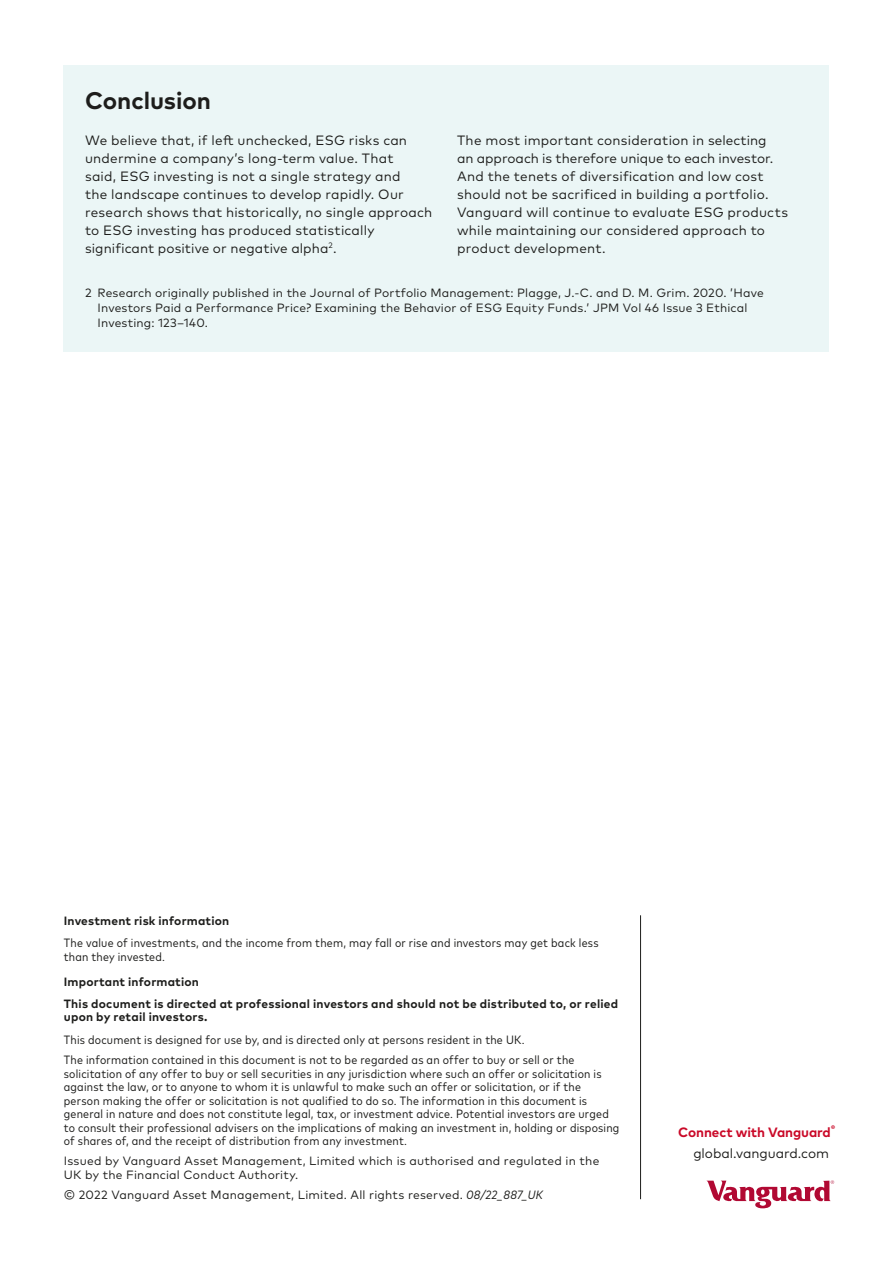
<style>
.page{position:relative;width:893px;height:1263px;background:#fff}
.page>*{position:absolute;margin:0;border:0;box-sizing:border-box;transform-origin:0 0}
.t1{font:700 24px "Mark Pro";letter-spacing:-.005em;color:#1d1d1b}
.t2{font:13.5px/18px "Mark Pro";letter-spacing:.015em;color:#1d1d1b}
.t3{font:700 13.5px/21px "Mark Pro";letter-spacing:-.01em;color:#ca0928}
.t4{font:condensed 12px/13.5px "Mark Pro";letter-spacing:.015em;color:#1d1d1b}
.t5{font:12px/15px "Mark Pro";letter-spacing:.015em;color:#1d1d1b}
.t6{font:700 12px/22.5px "Mark Pro";letter-spacing:.02em;color:#1d1d1b}
.s1{font-style:italic;font-stretch:condensed}
.s2{font-weight:400;color:#1d1d1b}
</style>
<div class="page">
<hr style="left:640px;top:915px;width:1px;height:284px;background:#1d1d1b">
<svg style="left:707px;top:1180px;width:127px;height:28px"></svg>
<div style="left:64px;top:65px;width:765px;height:287px;background:#ebf6f6"></div>
<h1 class="t1" style="left:85px;top:82px;width:127px">Conclusion</h1>
<p class="t2" style="left:85px;top:130px;width:349px">We believe that, if left unchecked, ESG risks can undermine a company’s long-term value. That<br>said, ESG investing is not a single strategy and<br>the landscape continues to develop rapidly. Our research shows that historically, no single approach to ESG investing has produced statistically significant positive or negative alpha<sup>2</sup>.</p>
<p class="t2" style="left:457px;top:130px;width:332px">The most important consideration in selecting<br>an approach is therefore unique to each investor.<br>And the tenets of diversification and low cost should not be sacrificed in building a portfolio.<br>Vanguard will continue to evaluate ESG products while maintaining our considered approach to product development.</p>
<p class="t5" style="left:98px;top:285px;width:668px;text-indent:-13px">2 Research originally published in the Journal of Portfolio Management: Plagge, J.-C. and D. M. Grim. 2020. ’Have<br>Investors Paid a Performance Price? Examining the Behavior of ESG Equity Funds.’ JPM Vol 46 Issue 3 Ethical<br>Investing: 123–140.</p>
<p class="t6" style="left:64px;top:908px;width:167px">Investment risk information</p>
<p class="t4" style="left:64px;top:935px;width:536px">The value of investments, and the income from them, may fall or rise and investors may get back less than they invested.</p>
<p class="t6" style="left:64px;top:969px;width:556px">Important information<br>This document is directed at professional investors and should not be distributed to, or relied</p>
<p class="t6" style="left:64px;top:1005px;width:145px">upon by retail investors.</p>
<p class="t4" style="left:64px;top:1029px;width:512px;line-height:20.2px">This document is designed for use by, and is directed only at persons resident in the UK.<br>The information contained in this document is not to be regarded as an offer to buy or sell or the</p>
<p class="t4" style="left:64px;top:1066px;width:557px">solicitation of any offer to buy or sell securities in any jurisdiction where such an offer or solicitation is against the law, or to anyone to whom it is unlawful to make such an offer or solicitation, or if the person making the offer or solicitation is not qualified to do so. The information in this document is general in nature and does not constitute legal, tax, or investment advice. Potential investors are urged to consult their professional advisers on the implications of making an investment in, holding or disposing of shares of, and the receipt of distribution from any investment.</p>
<p class="t5" style="left:64px;top:1153px;width:537px;line-height:13.5px">Issued by Vanguard Asset Management, Limited which is authorised and regulated in the<br>UK by the Financial Conduct Authority.</p>
<p class="t5" style="left:64px;top:1186px;width:481px">© 2022 Vanguard Asset Management, Limited. All rights reserved. <span class="s1">08/22_887_UK</span></p>
<p class="t3" style="left:693px;top:1120px;width:143px;text-indent:-15px">Connect with Vanguard<sup>® </sup><span class="s2">global.vanguard.com</span></p>
</div>
